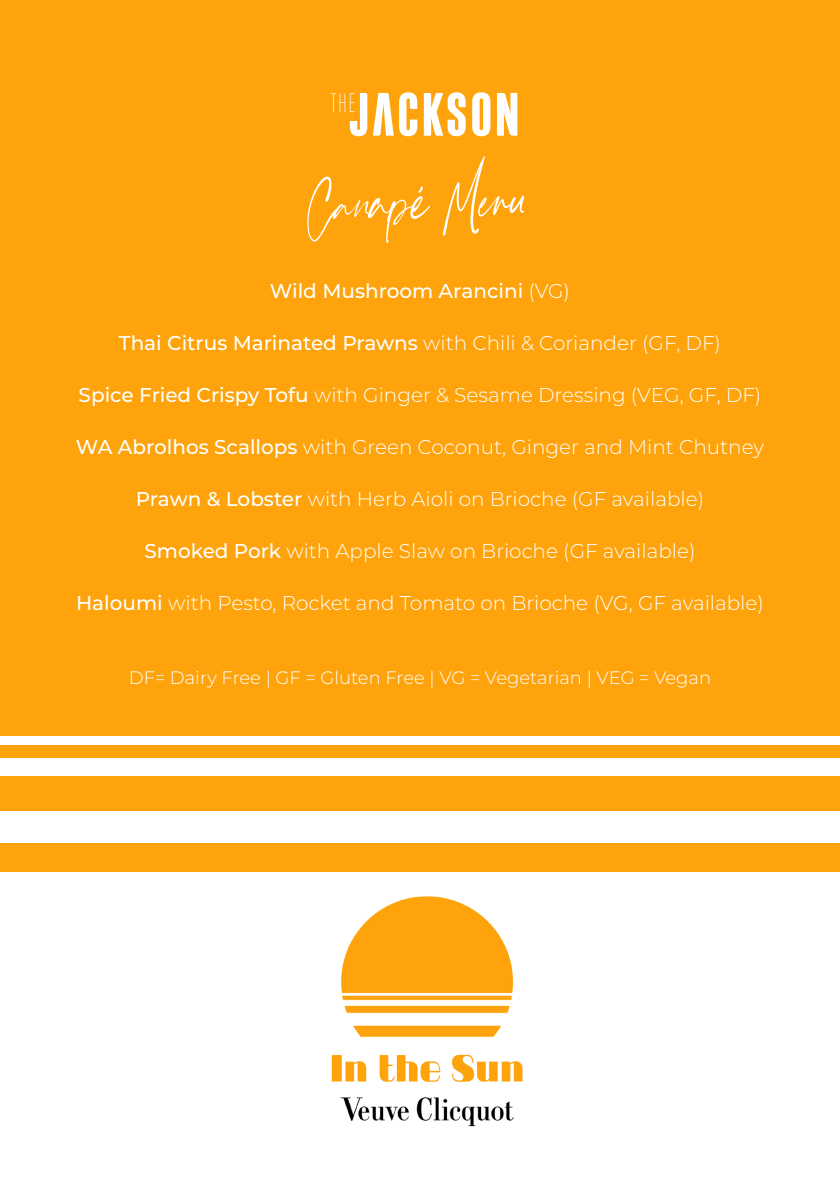
<style>
.page{position:relative;width:840px;height:1191px;background:#fff}
.page>*{position:absolute;margin:0;border:0;box-sizing:border-box;transform-origin:0 0}
.t1{font:77.8px "westborn";color:#fff;scale:.93 1}
.t2{font:300 20px "Montserrat";color:#fff}
.t3{font:500 20px "Montserrat";color:#fff}
.t4{font:300 18px "Montserrat";color:#fff}
.s1{font-weight:300}
.s2{font-weight:500}
</style>
<div class="page">
<img style="left:331px;top:896px;width:192px;height:231px">
<div style="left:0;top:0;width:839px;height:735px;background:#fea30b"></div>
<div style="left:0;top:745px;width:839px;height:12px;background:#fea30b"></div>
<div style="left:0;top:776px;width:839px;height:35px;background:#fea30b"></div>
<div style="left:0;top:843px;width:839px;height:28px;background:#fea30b"></div>
<svg style="left:399px;top:92px;width:18px;height:44px"></svg>
<svg style="left:423px;top:92px;width:42px;height:44px"></svg>
<svg style="left:472px;top:92px;width:18px;height:44px"></svg>
<svg style="left:497px;top:93px;width:20px;height:43px"></svg>
<svg style="left:330px;top:93px;width:63px;height:43px"></svg>
<p class="t1" style="left:306px;top:157px;width:265px;rotate:-2deg">Canapé Menu</p>
<p class="t3" style="left:270px;top:276px;width:301px">Wild Mushroom Arancini <span class="s1">(VG)</span></p>
<p class="t2" style="left:119px;top:329px;width:603px"><span class="s2">Thai Citrus Marinated Prawns</span> with Chili &amp; Coriander (GF, DF)</p>
<p class="t2" style="left:79px;top:381px;width:684px"><span class="s2">Spice Fried Crispy Tofu</span> with Ginger &amp; Sesame Dressing (VEG, GF, DF)</p>
<p class="t2" style="left:76px;top:433px;width:689px"><span class="s2">WA Abrolhos Scallops</span> with Green Coconut, Ginger and Mint Chutney</p>
<p class="t2" style="left:136px;top:485px;width:569px"><span class="s2">Prawn &amp; Lobster</span> with Herb Aioli on Brioche (GF available)</p>
<p class="t2" style="left:144px;top:537px;width:552px"><span class="s2">Smoked Pork</span> with Apple Slaw on Brioche (GF available)</p>
<p class="t2" style="left:76px;top:589px;width:689px"><span class="s2">Haloumi</span> with Pesto, Rocket and Tomato on Brioche (VG, GF available)</p>
<p class="t4" style="left:129px;top:665px;width:583px">DF= Dairy Free | GF = Gluten Free | VG = Vegetarian | VEG = Vegan</p>
</div>
